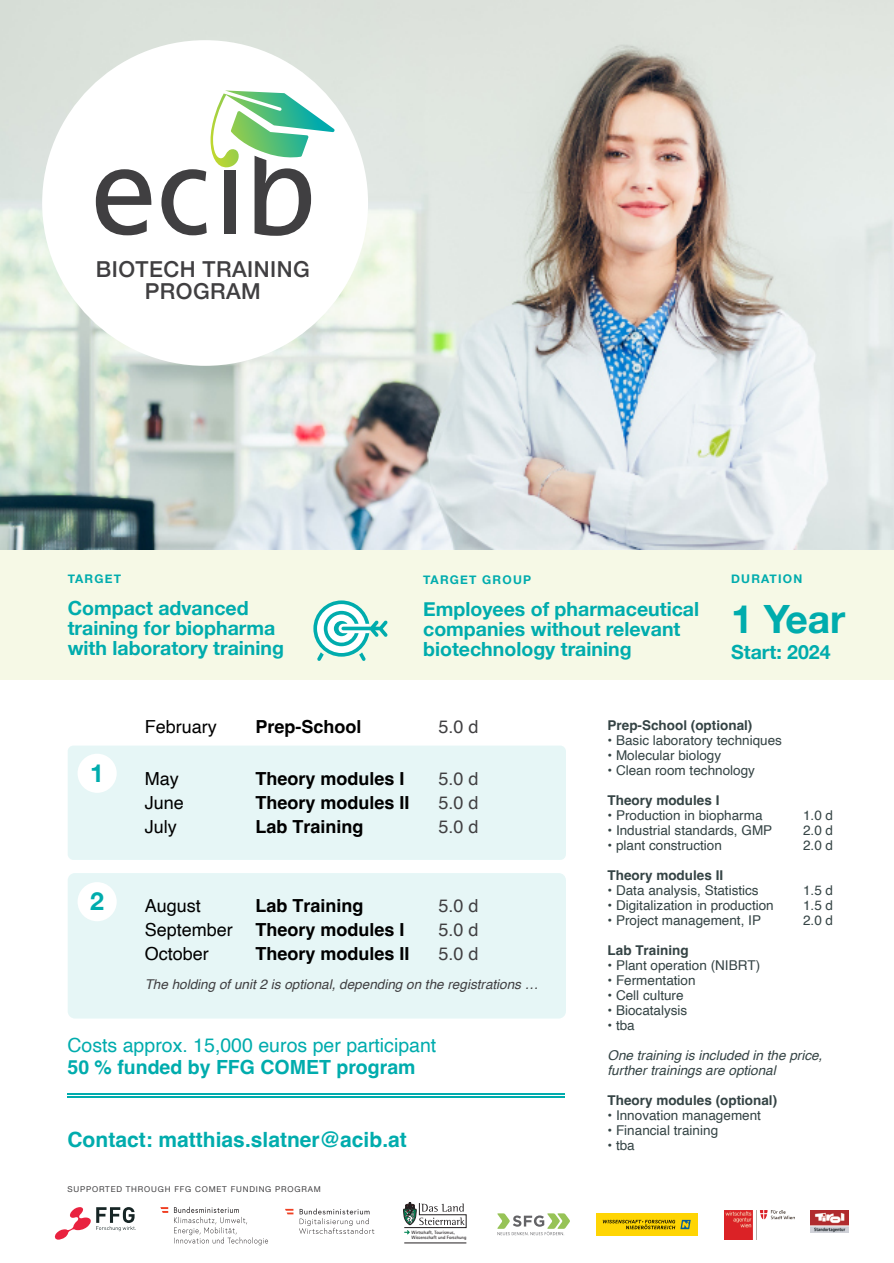
<style>
.page{position:relative;width:894px;height:1263px;background:#fff}
.page>*{position:absolute;margin:0;border:0;box-sizing:border-box;transform-origin:0 0}
.t1{font:700 39px "Helvetica Neue";color:#00acad}
.t2{font:700 24.9px "Helvetica Neue";color:#00acad}
.t3{font:500 22.05px/22px "Helvetica Neue";letter-spacing:.02em;color:#403f41;text-align:center}
.t4{font:700 21px "Helvetica";color:#00acad}
.t5{font:700 19.5px/20.1px "Helvetica Neue";color:#00acad}
.t6{font:19.5px "Helvetica";color:#00acad}
.t7{font:700 19.5px "Helvetica";color:#00acad}
.t8{font:700 18px "Helvetica";color:#000}
.t9{font:18px "Helvetica";color:#000}
.t10{font:18px "Helvetica";color:#403f41}
.t11{font:13.5px "Helvetica";color:#344344}
.t12{font:700 13.5px "Helvetica";color:#344344}
.t13{font:italic 13.5px/15px "Helvetica";color:#344344}
.t14{font:italic 13.5px "Helvetica";color:#403f41}
.t15{font:700 12px "Helvetica Neue";letter-spacing:.1em;color:#00acad}
.t16{font:8.1px "Helvetica Neue";letter-spacing:.1em;color:#403f41}
.t17{font:700 4.8px/5.1px "Agfa Rotis Sans Serif";color:#231f20}
.s1{font-weight:400}
</style>
<div class="page">
<div style="left:68px;top:745px;width:497px;height:115px;background:#e6f6f6;border-radius:6px"></div>
<div style="left:68px;top:873px;width:497px;height:146px;background:#e6f6f6;border-radius:7px"></div>
<hr style="left:67px;top:1093px;width:497px;height:2px;background:#00acad">
<hr style="left:67px;top:1097px;width:497px;height:1px;background:#00acad">
<img style="left:0;top:0;width:893px;height:550px">
<div style="left:0;top:550px;width:893px;height:129px;background:#f6f9e6"></div>
<hr style="left:404px;top:1243px;width:62px;height:1px;background:#231f20">
<svg style="left:403px;top:1202px;width:63px;height:32px"></svg>
<img style="left:810px;top:1210px;width:38px;height:22px">
<svg style="left:54px;top:1207px;width:82px;height:33px"></svg>
<svg style="left:299px;top:1208px;width:75px;height:26px"></svg>
<svg style="left:285px;top:1209px;width:8px;height:5px"></svg>
<svg style="left:174px;top:1207px;width:94px;height:38px"></svg>
<svg style="left:160px;top:1207px;width:8px;height:6px"></svg>
<img style="left:724px;top:1211px;width:69px;height:28px">
<div style="left:596px;top:1213px;width:101px;height:22px;background:#ffd504"></div>
<svg style="left:602px;top:1220px;width:88px;height:9px"></svg>
<svg style="left:497px;top:1213px;width:72px;height:22px"></svg>
<div style="left:42px;top:40px;width:326px;height:326px;background:#fff;border-radius:50%"></div>
<svg style="left:96px;top:169px;width:55px;height:66px"></svg>
<svg style="left:161px;top:90px;width:174px;height:146px"></svg>
<svg style="left:313px;top:600px;width:74px;height:61px"></svg>
<div style="left:77px;top:754px;width:40px;height:39px;background:#fff;border-radius:50%"></div>
<div style="left:77px;top:882px;width:40px;height:39px;background:#fff;border-radius:50%"></div>
<h3 class="t3" style="left:96px;top:258px;width:215px">BIOTECH TRAINING<br>PROGRAM</h3>
<p class="t15" style="left:68px;top:571px;width:55px">TARGET</p>
<h3 class="t5" style="left:68px;top:598px;width:218px">Compact advanced training for biopharma with laboratory training</h3>
<p class="t15" style="left:423px;top:572px;width:109px">TARGET GROUP</p>
<h3 class="t5" style="left:423px;top:598px;width:277px">Employees of pharmaceutical companies without relevant biotechnology training</h3>
<p class="t15" style="left:730px;top:571px;width:73px">DURATION</p>
<h1 class="t1" style="left:730px;top:594px;width:116px">1 Year</h1>
<h3 class="t5" style="left:730px;top:642px;width:101px">Start: 2024</h3>
<h2 class="t2" style="left:90px;top:758px;width:15px">1</h2>
<h2 class="t2" style="left:90px;top:886px;width:15px">2</h2>
<h3 class="t9" style="left:145px;top:719px;width:74px">February</h3>
<h3 class="t8" style="left:255px;top:719px;width:108px">Prep-School</h3>
<h3 class="t10" style="left:438px;top:719px;width:42px">5.0 d</h3>
<h3 class="t9" style="left:145px;top:772px;width:36px">May</h3>
<h3 class="t8" style="left:255px;top:772px;width:151px">Theory modules I</h3>
<h3 class="t10" style="left:438px;top:772px;width:42px">5.0 d</h3>
<h3 class="t9" style="left:145px;top:796px;width:41px">June</h3>
<h3 class="t8" style="left:255px;top:796px;width:156px">Theory modules II</h3>
<h3 class="t10" style="left:438px;top:796px;width:42px">5.0 d</h3>
<h3 class="t9" style="left:145px;top:820px;width:34px">July</h3>
<h3 class="t8" style="left:255px;top:820px;width:110px">Lab Training</h3>
<h3 class="t10" style="left:438px;top:820px;width:42px">5.0 d</h3>
<h3 class="t9" style="left:145px;top:898px;width:58px">August</h3>
<h3 class="t8" style="left:255px;top:898px;width:110px">Lab Training</h3>
<h3 class="t10" style="left:438px;top:898px;width:42px">5.0 d</h3>
<h3 class="t8" style="left:145px;top:922px;width:261px"><span class="s1">September</span> Theory modules I</h3>
<h3 class="t10" style="left:438px;top:922px;width:42px">5.0 d</h3>
<h3 class="t9" style="left:145px;top:946px;width:66px">October</h3>
<h3 class="t8" style="left:255px;top:946px;width:156px">Theory modules II</h3>
<h3 class="t10" style="left:438px;top:946px;width:42px">5.0 d</h3>
<p class="t14" style="left:145px;top:979px;width:395px">The holding of unit 2 is optional, depending on the registrations …</p>
<h3 class="t6" style="left:67px;top:1037px;width:370px">Costs approx. 15,000 euros per participant</h3>
<h3 class="t7" style="left:67px;top:1059px;width:349px">50 % funded by FFG COMET program</h3>
<h3 class="t4" style="left:67px;top:1131px;width:341px">Contact: matthias.slatner@acib.at</h3>
<p class="t16" style="left:67px;top:1184px;width:255px">SUPPORTED THROUGH FFG COMET FUNDING PROGRAM</p>
<p class="t17" style="left:411px;top:1230px;width:56px">Wirtschaft, Tourismus,<br>Wissenschaft und Forschung</p>
<p class="t12" style="left:607px;top:719px;width:146px">Prep-School (optional)</p>
<p class="t11" style="left:607px;top:734px;width:176px">• Basic laboratory techniques</p>
<p class="t11" style="left:607px;top:749px;width:115px">• Molecular biology</p>
<p class="t11" style="left:607px;top:764px;width:149px">• Clean room technology</p>
<p class="t12" style="left:607px;top:794px;width:113px">Theory modules I</p>
<p class="t11" style="left:607px;top:809px;width:156px">• Production in biopharma</p>
<p class="t11" style="left:802px;top:809px;width:32px">1.0 d</p>
<p class="t11" style="left:607px;top:824px;width:166px">• Industrial standards, GMP</p>
<p class="t11" style="left:802px;top:824px;width:32px">2.0 d</p>
<p class="t11" style="left:607px;top:839px;width:116px">• plant construction</p>
<p class="t11" style="left:802px;top:839px;width:32px">2.0 d</p>
<p class="t12" style="left:607px;top:869px;width:117px">Theory modules II</p>
<p class="t11" style="left:607px;top:884px;width:153px">• Data analysis, Statistics</p>
<p class="t11" style="left:802px;top:884px;width:32px">1.5 d</p>
<p class="t11" style="left:607px;top:899px;width:168px">• Digitalization in production</p>
<p class="t11" style="left:802px;top:899px;width:32px">1.5 d</p>
<p class="t11" style="left:607px;top:914px;width:155px">• Project management, IP</p>
<p class="t11" style="left:802px;top:914px;width:32px">2.0 d</p>
<p class="t12" style="left:607px;top:944px;width:83px">Lab Training</p>
<p class="t11" style="left:607px;top:959px;width:154px">• Plant operation (NIBRT)</p>
<p class="t11" style="left:607px;top:974px;width:90px">• Fermentation</p>
<p class="t11" style="left:607px;top:989px;width:78px">• Cell culture</p>
<p class="t11" style="left:607px;top:1004px;width:81px">• Biocatalysis</p>
<p class="t11" style="left:607px;top:1019px;width:29px">• tba</p>
<p class="t13" style="left:607px;top:1048px;width:216px">One training is included in the price, further trainings are optional</p>
<p class="t12" style="left:607px;top:1094px;width:171px">Theory modules (optional)</p>
<p class="t11" style="left:607px;top:1109px;width:155px">• Innovation management</p>
<p class="t11" style="left:607px;top:1124px;width:112px">• Financial training</p>
<p class="t11" style="left:607px;top:1139px;width:29px">• tba</p>
</div>
